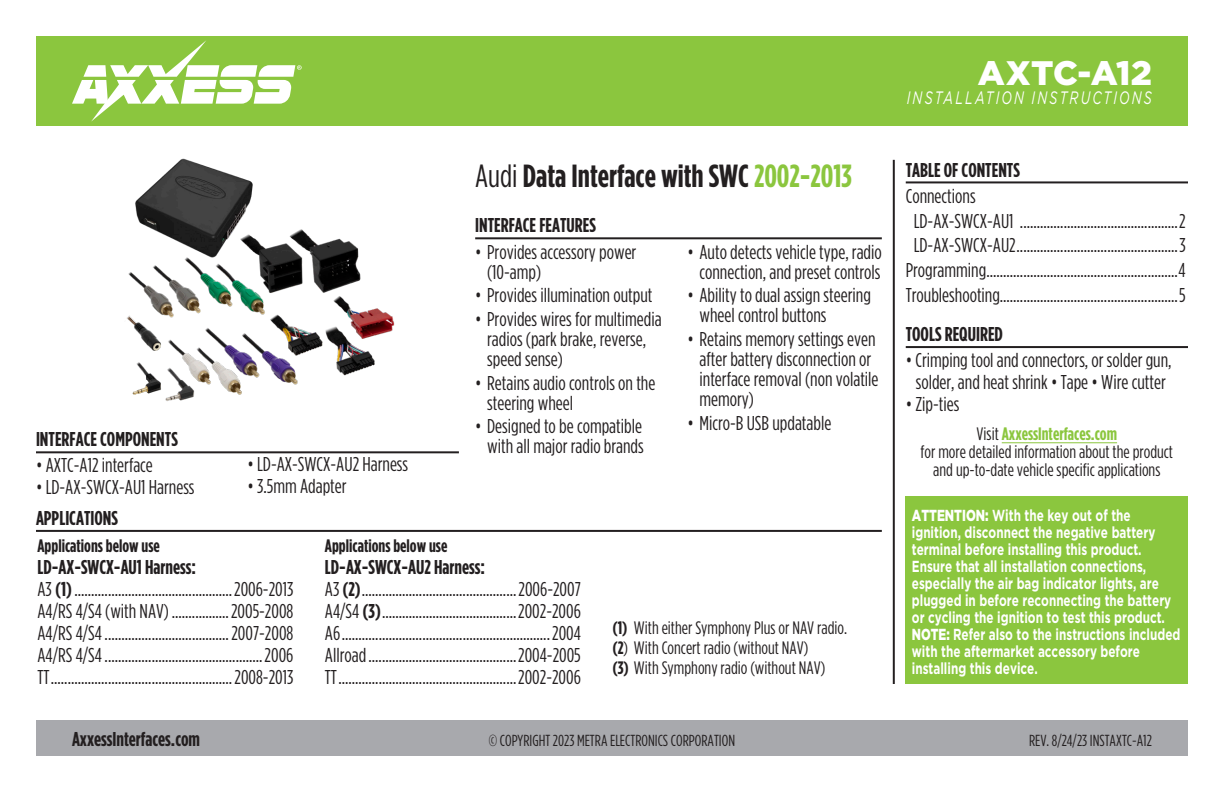
<style>
.page{position:relative;width:1224px;height:792px;background:#fff}
.page>*{position:absolute;margin:0;border:0;box-sizing:border-box;transform-origin:0 0}
.t1{font:900 34px "Gotham";letter-spacing:.005em;color:#fff}
.t2{font:700 32px "Gotham Condensed";color:#231f20}
.t3{font:20px/22px "Gotham Condensed";color:#231f20}
.t4{font:700 20px "Gotham Condensed";color:#231f20}
.t5{font:18px/20px "Gotham Condensed";color:#231f20}
.t6{font:700 18px "Gotham Condensed";color:#231f20}
.t7{font:italic 18px "Gotham";letter-spacing:.165em;color:#fff;scale:.7 1}
.t8{font:700 16px/17px "Gotham";color:#fff;scale:.73 1}
.t9{font:16px "Gotham Condensed";color:#231f20}
.s1{font-weight:400}
.s2{color:#8bc63e}
.s3{font-weight:700}
.s4{font-weight:700;color:#8bc63e}
.s5{font-weight:900}
</style>
<div class="page">
<div style="left:36px;top:720px;width:1152px;height:36px;background:#a8a9ad"></div>
<hr style="left:893px;top:160px;width:2px;height:524px;background:#231f20">
<div style="left:36px;top:36px;width:1152px;height:90px;background:#8bc63e"></div>
<svg style="left:72px;top:40px;width:230px;height:82px"></svg>
<div style="left:906px;top:497px;width:282px;height:187px;background:#8bc63e"></div>
<hr style="left:475px;top:237px;width:407px;height:2px;background:#231f20">
<hr style="left:36px;top:451px;width:423px;height:2px;background:#231f20">
<hr style="left:906px;top:346px;width:282px;height:2px;background:#231f20">
<hr style="left:906px;top:181px;width:282px;height:2px;background:#231f20">
<img style="left:127px;top:158px;width:268px;height:243px">
<hr style="left:36px;top:530px;width:846px;height:2px;background:#231f20">
<hr style="left:1002px;top:442px;width:115px;height:1px;background:#8bc63e">
<h2 class="t2" style="left:475px;top:158px;width:378px"><span class="s1">Audi</span> Data Interface with SWC <span class="s2">2002-2013</span></h2>
<p class="t4" style="left:36px;top:428px;width:143px">INTERFACE COMPONENTS</p>
<p class="t3" style="left:36px;top:454px;width:118px">• AXTC-A12 interface</p>
<p class="t3" style="left:36px;top:476px;width:160px">• LD-AX-SWCX-AU1 Harness</p>
<p class="t3" style="left:247px;top:453px;width:162px">• LD-AX-SWCX-AU2 Harness</p>
<p class="t3" style="left:247px;top:475px;width:101px">• 3.5mm Adapter</p>
<p class="t4" style="left:475px;top:214px;width:122px">INTERFACE FEATURES</p>
<p class="t3" style="left:487px;top:241px;width:151px;line-height:20px;text-indent:-12px">• Provides accessory power (10-amp)</p>
<p class="t3" style="left:475px;top:284px;width:179px">• Provides illumination output</p>
<p class="t3" style="left:487px;top:309px;width:176px;line-height:20px;text-indent:-12px">• Provides wires for multimedia radios (park brake, reverse, speed sense)</p>
<p class="t3" style="left:487px;top:372px;width:170px;line-height:20px;text-indent:-12px">• Retains audio controls on the steering wheel</p>
<p class="t3" style="left:475px;top:416px;width:170px;line-height:20px;text-align:right">• Designed to be compatible with all major radio brands</p>
<p class="t3" style="left:688px;top:241px;width:196px;line-height:20px;text-align:center">• Auto detects vehicle type, radio connection, and preset controls</p>
<p class="t3" style="left:700px;top:285px;width:173px;line-height:20px;text-indent:-12px">• Ability to dual assign steering wheel control buttons</p>
<p class="t3" style="left:700px;top:329px;width:181px;line-height:20px;text-indent:-12px">• Retains memory settings even after battery disconnection or interface removal (non volatile memory)</p>
<p class="t3" style="left:688px;top:411px;width:145px">• Micro-B USB updatable</p>
<p class="t4" style="left:36px;top:507px;width:83px">APPLICATIONS</p>
<p class="t6" style="left:37px;top:536px;width:124px">Applications below use</p>
<p class="t3" style="left:37px;top:556px;width:258px"><span class="s3">LD-AX-SWCX-AU1 Harness:<br></span>A3 <span class="s3">(1)</span>...............................................2006-2013<br>A4/RS 4/S4 (with NAV) .................2005-2008<br>A4/RS 4/S4.....................................2007-2008<br>A4/RS 4/S4...............................................2006<br>TT......................................................2008-2013</p>
<p class="t6" style="left:325px;top:536px;width:124px">Applications below use</p>
<p class="t3" style="left:325px;top:556px;width:258px"><span class="s3">LD-AX-SWCX-AU2 Harness:<br></span>A3 <span class="s3">(2)</span>..............................................2006-2007<br>A4/S4 <span class="s3">(3)</span>........................................2002-2006<br>A6..............................................................2004<br>Allroad............................................2004-2005<br>TT.....................................................2002-2006</p>
<p class="t5" style="left:612px;top:617px;width:236px"><span class="s3">(1)</span> With either Symphony Plus or NAV radio. <span class="s3">(2</span>) With Concert radio (without NAV)<br><span class="s3">(3)</span> With Symphony radio (without NAV)</p>
<h1 class="t1" style="left:978px;top:53px;width:176px">AXTC-A12</h1>
<p class="t7" style="left:907px;top:88px;width:352px">INSTALLATION INSTRUCTIONS</p>
<p class="t4" style="left:906px;top:158px;width:116px">TABLE OF CONTENTS</p>
<p class="t3" style="left:906px;top:184px;width:71px">Connections</p>
<p class="t3" style="left:914px;top:209px;width:273px">LD-AX-SWCX-AU1 ...............................................2</p>
<p class="t3" style="left:914px;top:234px;width:274px">LD-AX-SWCX-AU2................................................3</p>
<p class="t3" style="left:906px;top:259px;width:281px">Programming.........................................................4</p>
<p class="t3" style="left:906px;top:284px;width:281px">Troubleshooting.....................................................5</p>
<p class="t4" style="left:906px;top:323px;width:99px">TOOLS REQUIRED</p>
<p class="t3" style="left:906px;top:349px;width:267px;text-align:center">• Crimping tool and connectors, or solder gun, solder, and heat shrink • Tape • Wire cutter</p>
<p class="t3" style="left:906px;top:393px;width:55px">• Zip-ties</p>
<p class="t5" style="left:921px;top:425px;width:254px;line-height:18px;text-align:center">Visit <span class="s4">AxxessInterfaces.com<br></span>for more detailed information about the product and up-to-date vehicle specific applications</p>
<p class="t8" style="left:912px;top:506px;width:369px"><span class="s5">ATTENTION:</span> With the key out of the ignition, disconnect the negative battery terminal before installing this product.<br>Ensure that all installation connections, especially the air bag indicator lights, are plugged in before reconnecting the battery or cycling the ignition to test this product.<br><span class="s5">NOTE:</span> Refer also to the instructions included with the aftermarket accessory before installing this device.</p>
<p class="t4" style="left:72px;top:728px;width:130px">AxxessInterfaces.com</p>
<p class="t9" style="left:489px;top:732px;width:248px">© COPYRIGHT 2023 METRA ELECTRONICS CORPORATION</p>
<p class="t9" style="left:1029px;top:732px;width:124px">REV. 8/24/23 INSTAXTC-A12</p>
</div>
